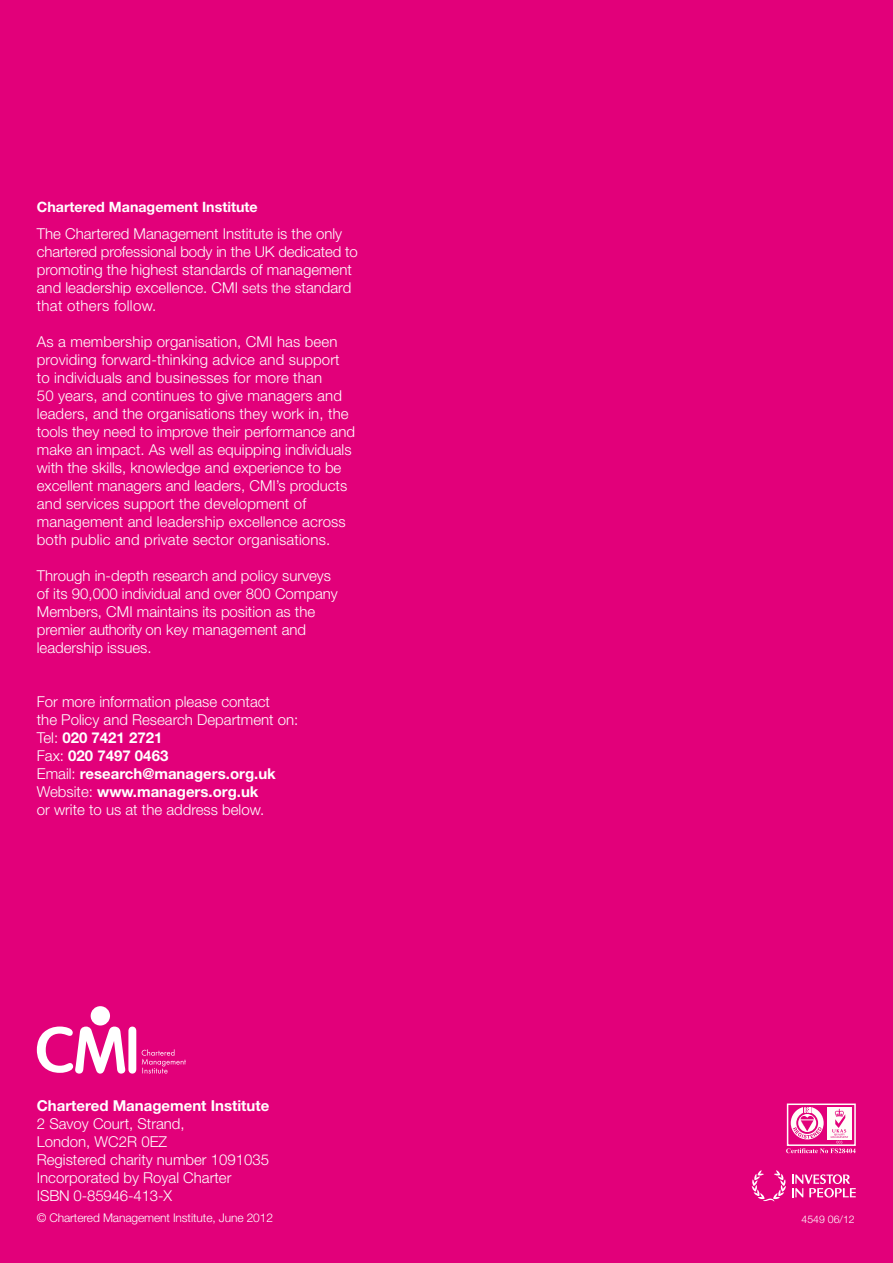
<style>
.page{position:relative;width:893px;height:1263px;background:#e2007a}
.page>*{position:absolute;margin:0;border:0;box-sizing:border-box;transform-origin:0 0}
.t1{font:300 15px/18px "Helvetica Neue";color:#fff}
.t2{font:700 15px "Helvetica Neue";color:#fff}
.t3{font:700 14.25px "Helvetica Neue";color:#fff}
.t4{font:300 12px "Helvetica Neue";letter-spacing:-.01em;color:#fff}
.t5{font:300 10.5px "Helvetica Neue";color:#fff}
.s1{font-size:14.25px}
.s2{font-weight:700}
</style>
<div class="page">
<svg style="left:37px;top:1026px;width:99px;height:47px"></svg>
<div style="left:91px;top:1006px;width:19px;height:19px;background:#fff;border-radius:50%"></div>
<svg style="left:142px;top:1049px;width:44px;height:24px"></svg>
<div style="left:787px;top:1103px;width:69px;height:43px;border:2px solid #fffef9"></div>
<svg style="left:786px;top:1107px;width:70px;height:46px"></svg>
<svg style="left:752px;top:1170px;width:34px;height:32px"></svg>
<svg style="left:792px;top:1174px;width:64px;height:23px"></svg>
<p class="t3" style="left:37px;top:199px;width:222px">Chartered Management Institute</p>
<p class="t1" style="left:37px;top:224px;width:323px">The Chartered Management Institute is the only chartered professional body in the UK dedicated to promoting the highest standards of management and leadership excellence. CMI <span class="s1">sets the s</span>tandard that others follow.</p>
<p class="t1" style="left:37px;top:332px;width:320px">As a membership organisation, CMI has been providing forward-thinking advice and support to individuals and businesses for more than<br>50 years, and continues to give managers and leaders, and the organisations they work in, the tools they need to improve their performance and make an impact. As well as equipping individuals with the skills, knowledge and experience to be excellent managers and leaders, CMI’s products and services support the development of management and leadership excellence across both public and private sector organisations.</p>
<p class="t1" style="left:37px;top:566px;width:302px">Through in-depth research and policy surveys of its 90,000 individual and over 800 Company Members, CMI maintains its position as the premier authority on key management and leadership issues.</p>
<p class="t1" style="left:37px;top:692px;width:263px">For more information please contact<br>the Policy and Research Department on:<br>Tel: <span class="s2">020 7421 2721<br></span>Fax: <span class="s2">020 7497 0463<br></span>Email: <span class="s2">research@managers.org.uk<br></span>Website: <span class="s2">www.managers.org.uk<br></span>or write to us at the address below.</p>
<p class="t2" style="left:37px;top:1097px;width:234px">Chartered Management Institute</p>
<p class="t1" style="left:37px;top:1114px;width:234px">2 Savoy Court, Strand,<br>London, WC2R 0EZ<br>Registered charity number 1091035<br>Incorporated by Royal Charter<br>ISBN 0-85946-413-X</p>
<p class="t4" style="left:37px;top:1210px;width:238px">© Chartered Management Institute, June 2012</p>
<p class="t5" style="left:802px;top:1213px;width:55px">4549 06/12</p>
</div>
